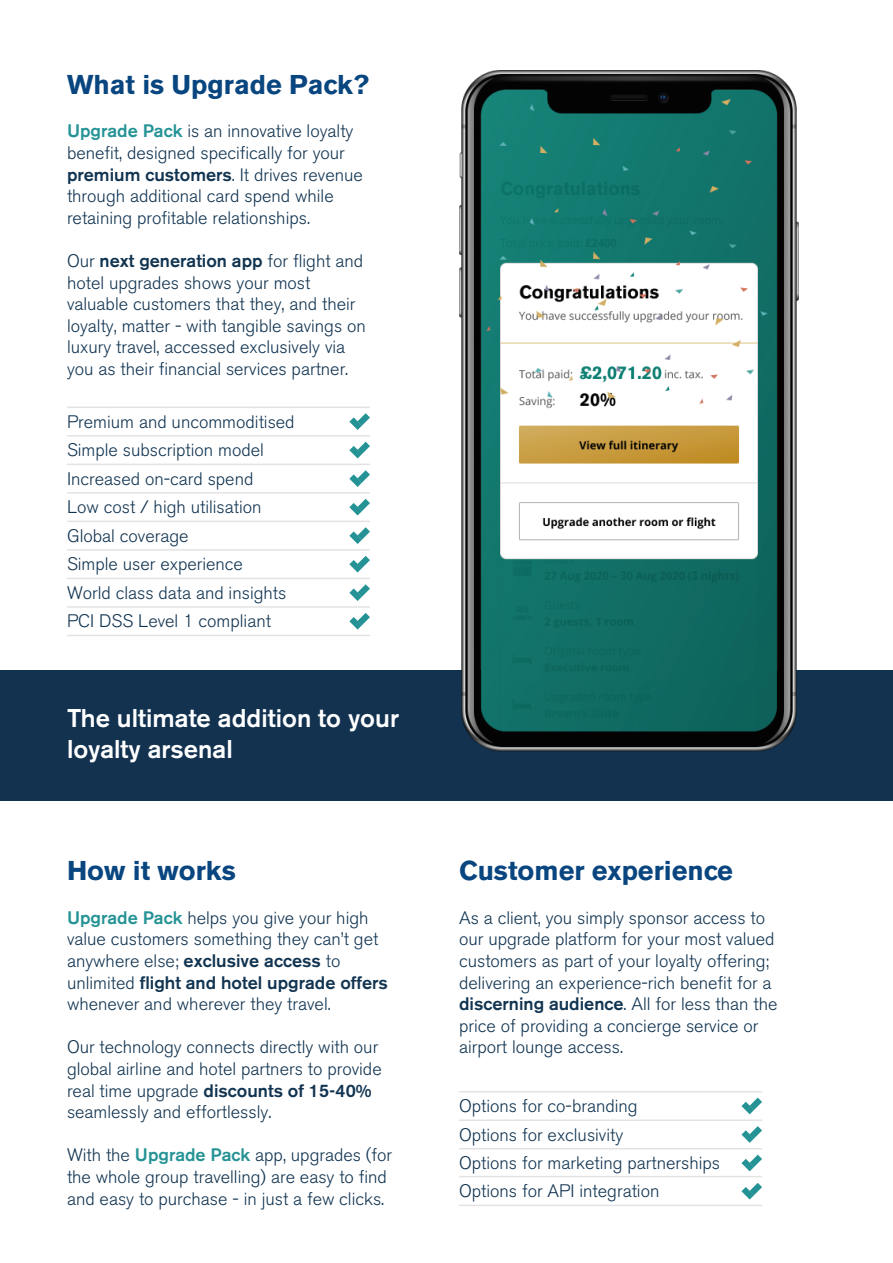
<style>
.page{position:relative;width:893px;height:1263px;background:#fff}
.page>*{position:absolute;margin:0;border:0;box-sizing:border-box;transform-origin:0 0}
.t1{font:700 27px "Akzidenz Grotesk BE";color:#094680}
.t2{font:500 25.5px/30.6px "Akzidenz Grotesk BE";color:#fff}
.t3{font:300 18px/21.6px "Akzidenz Grotesk BE";color:#113451}
.s1{font-weight:500;color:#259395}
.s2{font-weight:500}
</style>
<div class="page">
<div style="left:0;top:670px;width:893px;height:130px;background:#123250"></div>
<img style="left:459px;top:71px;width:340px;height:680px">
<hr style="left:67px;top:521px;width:303px;height:1px;background:#e3e3e4">
<hr style="left:67px;top:578px;width:303px;height:1px;background:#e3e3e4">
<hr style="left:67px;top:549px;width:303px;height:2px;background:#e3e3e4">
<hr style="left:67px;top:635px;width:303px;height:1px;background:#e3e3e4">
<hr style="left:67px;top:606px;width:303px;height:2px;background:#e3e3e4">
<svg style="left:349px;top:556px;width:21px;height:16px"></svg>
<svg style="left:349px;top:584px;width:21px;height:17px"></svg>
<svg style="left:349px;top:527px;width:21px;height:17px"></svg>
<svg style="left:349px;top:613px;width:21px;height:16px"></svg>
<hr style="left:67px;top:407px;width:303px;height:1px;background:#e3e3e4">
<hr style="left:67px;top:464px;width:303px;height:1px;background:#e3e3e4">
<hr style="left:67px;top:435px;width:303px;height:2px;background:#e3e3e4">
<hr style="left:67px;top:492px;width:303px;height:2px;background:#e3e3e4">
<svg style="left:349px;top:442px;width:21px;height:16px"></svg>
<svg style="left:349px;top:470px;width:21px;height:17px"></svg>
<svg style="left:349px;top:413px;width:21px;height:17px"></svg>
<svg style="left:349px;top:499px;width:21px;height:16px"></svg>
<hr style="left:459px;top:1176px;width:303px;height:1px;background:#e3e3e4">
<hr style="left:459px;top:1205px;width:303px;height:1px;background:#e3e3e4">
<svg style="left:741px;top:1183px;width:21px;height:16px"></svg>
<hr style="left:459px;top:1091px;width:303px;height:1px;background:#e3e3e4">
<hr style="left:459px;top:1148px;width:303px;height:1px;background:#e3e3e4">
<hr style="left:459px;top:1119px;width:303px;height:2px;background:#e3e3e4">
<svg style="left:741px;top:1126px;width:21px;height:17px"></svg>
<svg style="left:741px;top:1154px;width:21px;height:17px"></svg>
<svg style="left:741px;top:1097px;width:21px;height:17px"></svg>
<h1 class="t1" style="left:67px;top:69px;width:304px">What is Upgrade Pack?</h1>
<p class="t3" style="left:67px;top:121px;width:297px"><span class="s1">Upgrade Pack</span> is an innovative loyalty benefit, designed specifically for your <span class="s2">premium customers</span>. It drives revenue through additional card spend while retaining profitable relationships.</p>
<p class="t3" style="left:67px;top:250px;width:300px">Our <span class="s2">next generation app</span> for flight and hotel upgrades shows your most valuable customers that they, and their loyalty, matter - with tangible savings on luxury travel, accessed exclusively via you as their financial services partner.</p>
<p class="t3" style="left:67px;top:407px;width:229px;line-height:28.5px">Premium and uncommoditised<br>Simple subscription model<br>Increased on-card spend<br>Low cost / high utilisation<br>Global coverage<br>Simple user experience<br>World class data and insights<br>PCI DSS Level 1 compliant</p>
<h2 class="t2" style="left:67px;top:703px;width:334px">The ultimate addition to your loyalty arsenal</h2>
<h1 class="t1" style="left:67px;top:855px;width:170px">How it works</h1>
<h1 class="t1" style="left:459px;top:855px;width:275px">Customer experience</h1>
<p class="t3" style="left:67px;top:907px;width:322px"><span class="s1">Upgrade Pack</span> helps you give your high value customers something they can’t get anywhere else; <span class="s2">exclusive access</span> to unlimited <span class="s2">flight and hotel upgrade offers </span>whenever and wherever they travel.</p>
<p class="t3" style="left:67px;top:1037px;width:316px">Our technology connects directly with our global airline and hotel partners to provide real time upgrade <span class="s2">discounts of 15-40% </span>seamlessly and effortlessly.</p>
<p class="t3" style="left:67px;top:1145px;width:327px">With the <span class="s1">Upgrade Pack</span> app, upgrades (for the whole group travelling) are easy to find and easy to purchase - in just a few clicks.</p>
<p class="t3" style="left:459px;top:907px;width:320px">As a client, you simply sponsor access to our upgrade platform for your most valued customers as part of your loyalty offering; delivering an experience-rich benefit for a <span class="s2">discerning audience</span>. All for less than the price of providing a concierge service or airport lounge access.</p>
<p class="t3" style="left:459px;top:1092px;width:263px;line-height:28.5px">Options for co-branding<br>Options for exclusivity<br>Options for marketing partnerships</p>
<p class="t3" style="left:459px;top:1180px;width:202px">Options for API integration</p>
</div>
